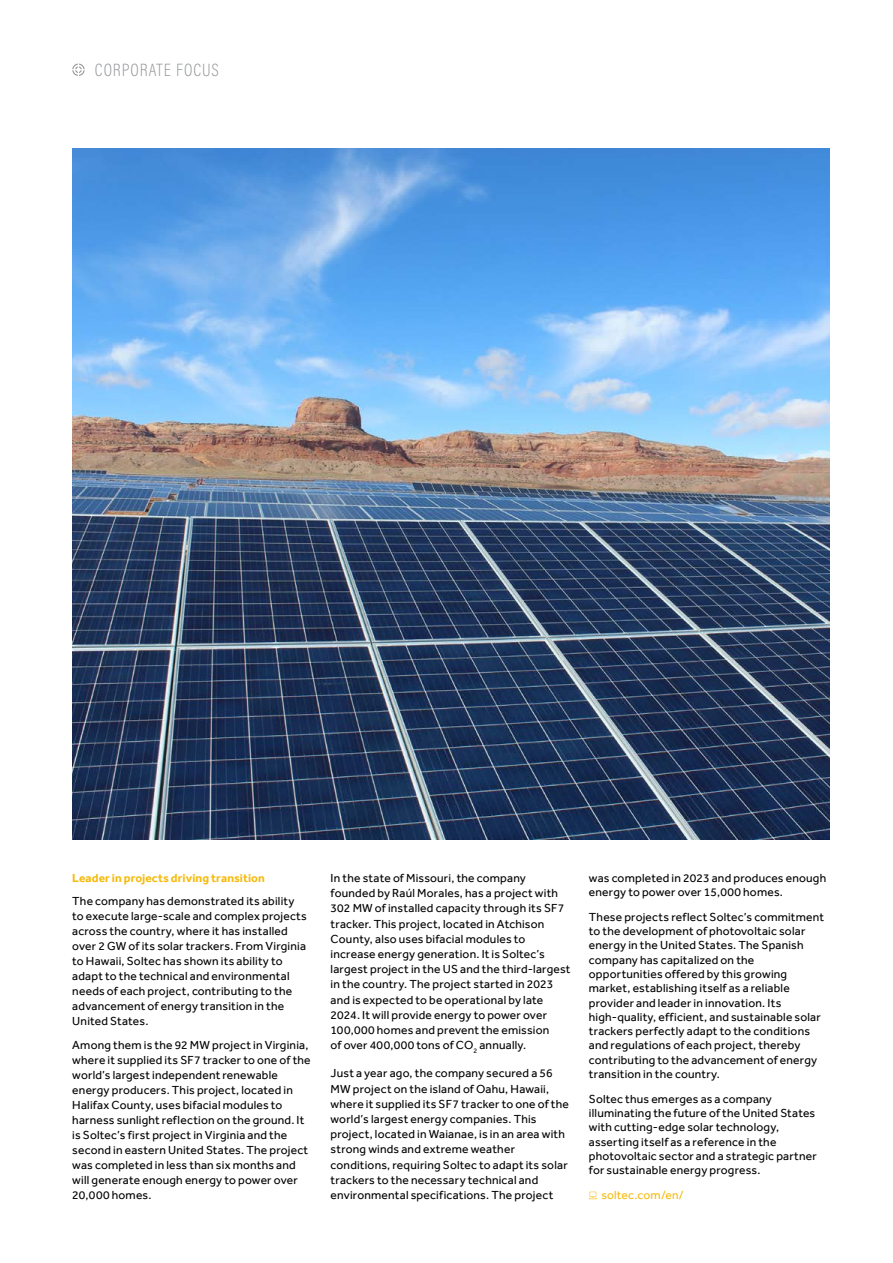
<style>
.page{position:relative;width:893px;height:1263px;background:#fff}
.page>*{position:absolute;margin:0;border:0;box-sizing:border-box;transform-origin:0 0}
.t1{font:200 18px "Acumin Pro Cond";letter-spacing:.055em;color:#939598}
.t2{font:12px/15.3px "Effra";letter-spacing:.015em;color:#000}
.t3{font:700 12px "Effra";letter-spacing:.005em;color:#f6bb0e}
.t4{font:12px "Effra";letter-spacing:.015em;color:#f6bb0e}
</style>
<div class="page">
<svg style="left:589px;top:1192px;width:8px;height:7px"></svg>
<img style="left:72px;top:149px;width:757px;height:691px">
<svg style="left:72px;top:64px;width:13px;height:12px"></svg>
<h1 class="t1" style="left:95px;top:59px;width:125px">CORPORATE FOCUS</h1>
<p class="t3" style="left:72px;top:873px;width:194px">Leader in projects driving transition</p>
<p class="t2" style="left:72px;top:894px;width:236px">The company has demonstrated its ability to execute large-scale and complex projects across the country, where it has installed over 2 GW of its solar trackers. From Virginia to Hawaii, Soltec has shown its ability to adapt to the technical and environmental needs of each project, contributing to the advancement of energy transition in the United States.</p>
<p class="t2" style="left:72px;top:1038px;width:240px">Among them is the 92 MW project in Virginia, where it supplied its SF7 tracker to one of the world’s largest independent renewable energy producers. This project, located in Halifax County, uses bifacial modules to harness sunlight reflection on the ground. It is Soltec’s first project in Virginia and the second in eastern United States. The project was completed in less than six months and will generate enough energy to power over 20,000 homes.</p>
<p class="t2" style="left:331px;top:871px;width:241px">In the state of Missouri, the company founded by Raúl Morales, has a project with 302 MW of installed capacity through its SF7 tracker. This project, located in Atchison County, also uses bifacial modules to increase energy generation. It is Soltec’s largest project in the US and the third-largest in the country. The project started in 2023 and is expected to be operational by late 2024. It will provide energy to power over 100,000 homes and prevent the emission<br>of over 400,000 tons of CO<sub>2</sub> annually.</p>
<p class="t2" style="left:331px;top:1066px;width:240px">Just a year ago, the company secured a 56<br>MW project on the island of Oahu, Hawaii, where it supplied its SF7 tracker to one of the world’s largest energy companies. This project, located in Waianae, is in an area with strong winds and extreme weather conditions, requiring Soltec to adapt its solar trackers to the necessary technical and environmental specifications. The project</p>
<p class="t2" style="left:589px;top:871px;width:239px;line-height:14.2px">was completed in 2023 and produces enough energy to power over 15,000 homes.</p>
<p class="t2" style="left:589px;top:910px;width:237px;line-height:14.2px">These projects reflect Soltec’s commitment to the development of photovoltaic solar energy in the United States. The Spanish company has capitalized on the opportunities offered by this growing market, establishing itself as a reliable provider and leader in innovation. Its high-quality, efficient, and sustainable solar trackers perfectly adapt to the conditions and regulations of each project, thereby contributing to the advancement of energy transition in the country.</p>
<p class="t2" style="left:589px;top:1092px;width:230px;line-height:14.2px">Soltec thus emerges as a company illuminating the future of the United States with cutting-edge solar technology, asserting itself as a reference in the photovoltaic sector and a strategic partner for sustainable energy progress.</p>
<p class="t4" style="left:601px;top:1190px;width:84px">soltec.com/en/</p>
</div>
